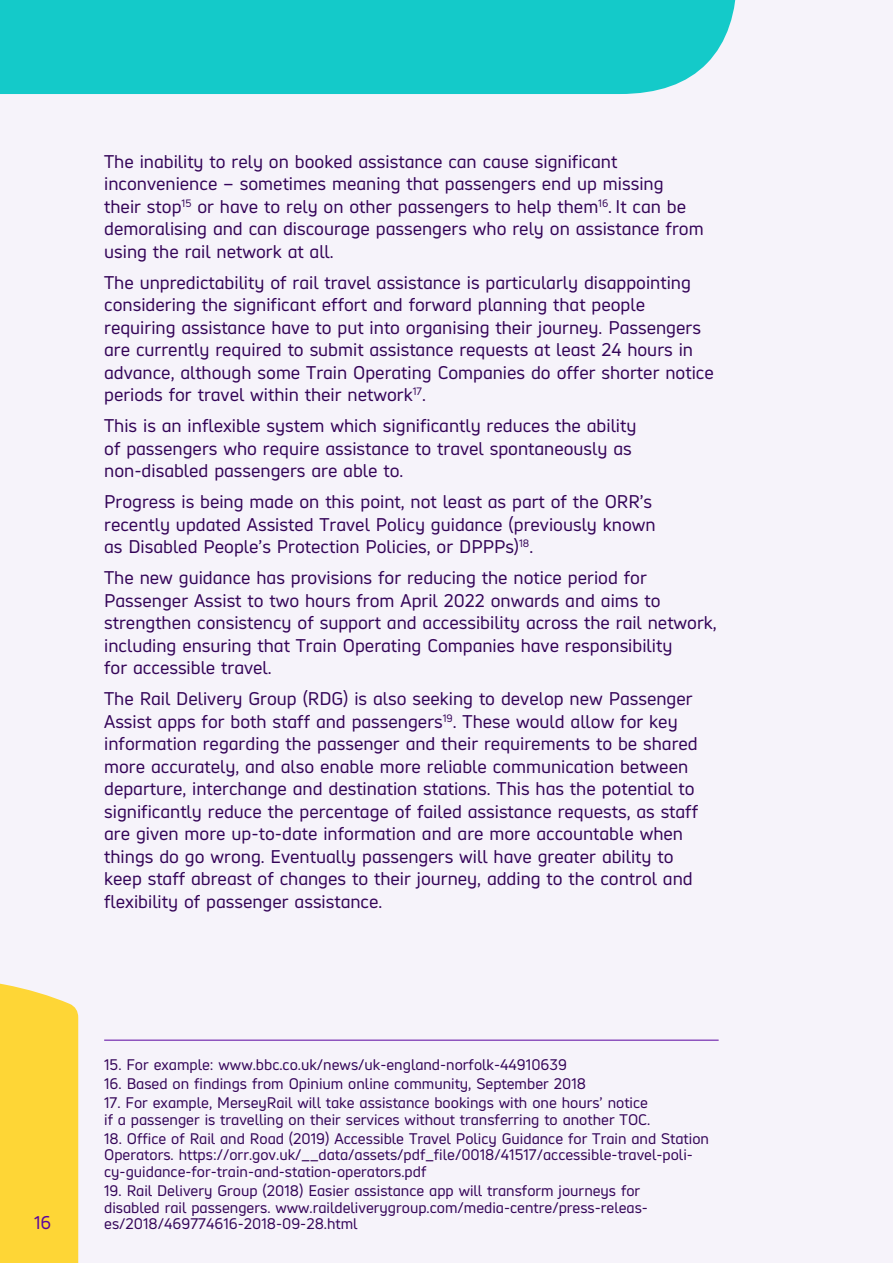
<style>
.page{position:relative;width:893px;height:1263px;background:#f6f3fa}
.page>*{position:absolute;margin:0;border:0;box-sizing:border-box;transform-origin:0 0}
.t1{font:18px/22.5px "Hargreaves";color:#340458}
.t2{font:18px "Hargreaves";color:#59029f}
.t3{font:15px/16.5px "Hargreaves";color:#340458}
</style>
<div class="page">
<div style="left:0;top:983px;width:78px;height:280px;background:#fed636"></div>
<div style="left:0;top:0;width:736px;height:94px;background:#14cac9"></div>
<hr style="left:104px;top:1040px;width:615px;height:1px;background:#59029f">
<h1 class="t1" style="left:104px;top:150px;width:601px">The inability to rely on booked assistance can cause significant inconvenience – sometimes meaning that passengers end up missing their stop<sup>15</sup> or have to rely on other passengers to help them<sup>16</sup>. It can be demoralising and can discourage passengers who rely on assistance from using the rail network at all.</h1>
<h1 class="t1" style="left:104px;top:271px;width:611px">The unpredictability of rail travel assistance is particularly disappointing considering the significant effort and forward planning that people requiring assistance have to put into organising their journey. Passengers are currently required to submit assistance requests at least 24 hours in advance, although some Train Operating Companies do offer shorter notice periods for travel within their network<sup>17</sup>.</h1>
<h1 class="t1" style="left:104px;top:414px;width:534px">This is an inflexible system which significantly reduces the ability of passengers who require assistance to travel spontaneously as non-disabled passengers are able to.</h1>
<h1 class="t1" style="left:104px;top:490px;width:553px">Progress is being made on this point, not least as part of the ORR’s recently updated Assisted Travel Policy guidance (previously known as Disabled People’s Protection Policies, or DPPPs)<sup>18</sup>.</h1>
<h1 class="t1" style="left:104px;top:566px;width:614px">The new guidance has provisions for reducing the notice period for Passenger Assist to two hours from April 2022 onwards and aims to strengthen consistency of support and accessibility across the rail network, including ensuring that Train Operating Companies have responsibility<br>for accessible travel.</h1>
<h1 class="t1" style="left:104px;top:687px;width:595px">The Rail Delivery Group (RDG) is also seeking to develop new Passenger Assist apps for both staff and passengers<sup>19</sup>. These would allow for key information regarding the passenger and their requirements to be shared more accurately, and also enable more reliable communication between departure, interchange and destination stations. This has the potential to significantly reduce the percentage of failed assistance requests, as staff are given more up-to-date information and are more accountable when things do go wrong. Eventually passengers will have greater ability to keep staff abreast of changes to their journey, adding to the control and flexibility of passenger assistance.</h1>
<p class="t3" style="left:104px;top:1056px;width:464px">15. For example: www.bbc.co.uk/news/uk-england-norfolk-44910639</p>
<p class="t3" style="left:104px;top:1075px;width:483px">16. Based on findings from Opinium online community, September 2018</p>
<p class="t3" style="left:104px;top:1094px;width:548px">17. For example, MerseyRail will take assistance bookings with one hours’ notice if a passenger is travelling on their services without transferring to another TOC.</p>
<p class="t3" style="left:104px;top:1130px;width:606px">18. Office of Rail and Road (2019) Accessible Travel Policy Guidance for Train and Station<br>Operators. https://orr.gov.uk/__data/assets/pdf_file/0018/41517/accessible-travel-poli&shy;cy-guidance-for-train-and-station-operators.pdf</p>
<p class="t3" style="left:104px;top:1182px;width:545px">19. Rail Delivery Group (2018) Easier assistance app will transform journeys for disabled rail passengers. www.raildeliverygroup.com/media-centre/press-releas-</p>
<p class="t2" style="left:34px;top:1211px;width:19px">16</p>
<p class="t3" style="left:104px;top:1215px;width:255px">es/2018/469774616-2018-09-28.html</p>
</div>
